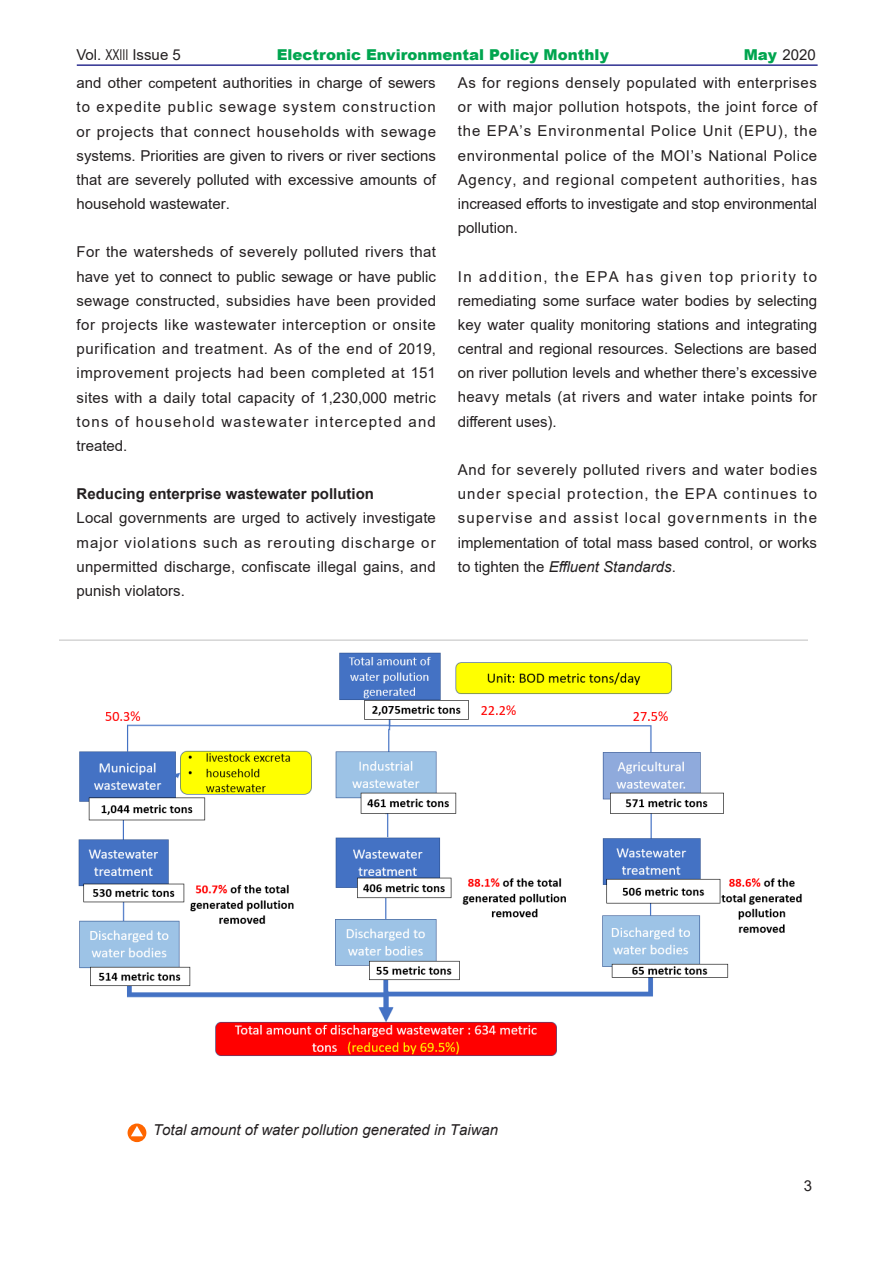
<style>
.page{position:relative;width:893px;height:1263px;background:#fff}
.page>*{position:absolute;margin:0;border:0;box-sizing:border-box;transform-origin:0 0}
.t1{font:15px/24.2px "Arial";color:#231f20;text-align:justify}
.t2{font:italic 15px "Arial";color:#231f20}
.t3{font:700 15px "Arial";color:#231f20}
.t4{font:900 15px "Arial";color:#00a54f}
.s1{font-weight:900;color:#00a54f}
.s2{font-size:13.8px}
.s3{font-style:italic}
</style>
<div class="page">
<hr style="left:77px;top:64px;width:741px;height:2px;background:#2e3092">
<svg style="left:128px;top:1123px;width:18px;height:19px"></svg>
<svg style="left:131px;top:1126px;width:12px;height:10px"></svg>
<img style="left:60px;top:640px;width:748px;height:416px">
<p class="t1" style="left:76px;top:42px;width:106px">Vol. XXIII Issue 5</p>
<p class="t4" style="left:277px;top:43px;width:334px">Electronic Environmental Policy Monthly</p>
<p class="t1" style="left:744px;top:42px;width:73px"><span class="s1">May</span> 2020</p>
<p class="t1" style="left:77px;top:71px;width:361px">and other <span class="s2">com</span>petent authorities in charge of sewers to expedite public sewage system construction or projects that connect households with sewage systems. Priorities are given to rivers or river sections that are severely polluted with excessive amounts of household wastewater.</p>
<p class="t1" style="left:77px;top:240px;width:361px">For the watersheds of severely polluted rivers that have yet to connect to public sewage or have public sewage constructed, subsidies have been provided for projects like wastewater interception or onsite purification and treatment. As of the end of 2019, improvement projects had been completed at 151 sites with a daily total capacity of 1,230,000 metric tons of household wastewater intercepted and treated.</p>
<p class="t3" style="left:77px;top:483px;width:299px">Reducing enterprise wastewater pollution</p>
<p class="t1" style="left:77px;top:506px;width:361px">Local governments are urged to actively investigate major violations such as rerouting discharge or unpermitted discharge, confiscate illegal gains, and punish violators.</p>
<p class="t1" style="left:458px;top:71px;width:361px">As for regions densely populated with enterprises or with major pollution hotspots, the joint force of the EPA’s Environmental Police Unit (EPU), the environmental police of the MOI’s National Police Agency, and regional competent authorities, has increased efforts to investigate and stop environmental pollution.</p>
<p class="t1" style="left:458px;top:264px;width:361px">In addition, the EPA has given top priority to remediating some surface water bodies by selecting key water quality monitoring stations and integrating central and regional resources. Selections are based on river pollution levels and whether there’s excessive heavy metals (at rivers and water intake points for different uses).</p>
<p class="t1" style="left:458px;top:458px;width:361px">And for severely polluted rivers and water bodies under special protection, the EPA continues to supervise and assist local governments in the implementation of total mass based control, or works to tighten the <span class="s3">Effluent Standards</span>.</p>
<p class="t2" style="left:153px;top:1120px;width:347px">Total amount of water pollution generated in Taiwan</p>
<p class="t1" style="left:804px;top:1174px;width:10px">3</p>
</div>
